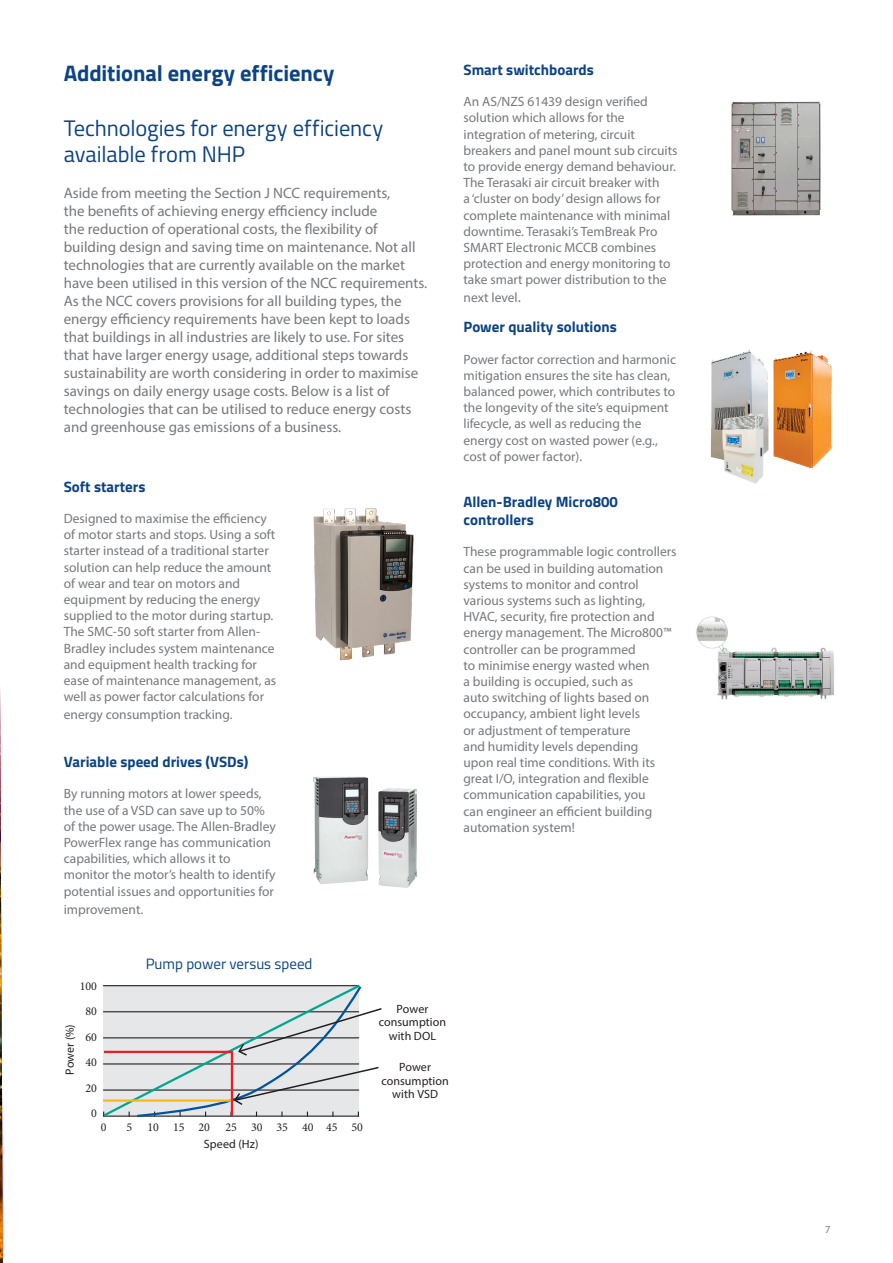
<style>
.page{position:relative;width:893px;height:1263px;background:#fff}
.page>*{position:absolute;margin:0;border:0;box-sizing:border-box;transform-origin:0 0}
.Heading_3_Regular_Blue{font:22.5px/25.5px "Titillium";letter-spacing:-.005em;color:#0c4385}
.Heading_3_Bold_Blue{font:700 22.5px "Titillium";letter-spacing:-.005em;color:#0c4385}
.Body_1_Main{font:15px/18px "Myriad Pro";color:#76787b}
.Heading_4_Bold_Blue{font:700 15px/18px "Titillium";color:#0c4385}
.Heading_4_Bold_Blue-2{font:15px "Titillium";color:#0c4385}
.Body_1_Main-2{font:13.5px/16.2px "Myriad Pro";color:#76787b}
.Body_Copy_headind_9_5_reg{font:12px/13.5px "Myriad Pro";letter-spacing:.005em;color:#231f20;text-align:center}
.t1{font:12px "Minion Pro";color:#231f20}
.t2{font:10.5px "Myriad Pro";color:#76787b}
.s1{font-size:15px}
</style>
<div class="page">
<img style="left:313px;top:508px;width:101px;height:153px">
<img style="left:731px;top:101px;width:90px;height:115px">
<img style="left:313px;top:776px;width:104px;height:112px">
<img style="left:710px;top:349px;width:122px;height:135px">
<svg style="left:103px;top:984px;width:279px;height:134px;background:#d5d7d8"></svg>
<img style="left:0;top:689px;width:3px;height:574px">
<img style="left:696px;top:616px;width:138px;height:84px">
<p class="Heading_3_Bold_Blue" style="left:64px;top:56px;width:272px">Additional energy efficiency</p>
<p class="Heading_3_Regular_Blue" style="left:64px;top:114px;width:321px">Technologies for energy efficiency available from NHP</p>
<p class="Body_1_Main" style="left:64px;top:183px;width:365px">Aside from meeting the Section J NCC requirements,<br>the benefits of achieving energy efficiency include<br>the reduction of operational costs, the flexibility of building design and saving time on maintenance. Not all technologies that are currently available on the market have been utilised in this version of the NCC requirements.<br>As the NCC covers provisions for all building types, the energy efficiency requirements have been kept to loads that buildings in all industries are likely to use. For sites that have larger energy usage, additional steps towards sustainability are worth considering in order to maximise savings on daily energy usage costs. Below is a list of technologies that can be utilised to reduce energy costs and greenhouse gas emissions of a business.</p>
<p class="Heading_4_Bold_Blue" style="left:64px;top:477px;width:83px">Soft starters</p>
<p class="Body_1_Main-2" style="left:64px;top:510px;width:214px">Designed to maximise the efficiency of motor starts and stops. Using a soft starter instead of a traditional starter solution can help reduce the amount of wear and tear on motors and equipment by reducing the energy supplied to the motor during startup.<br>The SMC-50 soft starter from Allen-Bradley includes system maintenance and equipment health tracking for ease of maintenance management, as well as power factor calculations for</p>
<p class="Body_1_Main-2" style="left:64px;top:706px;width:170px">energy consumption tracking.</p>
<p class="Heading_4_Bold_Blue" style="left:64px;top:752px;width:186px">Variable speed drives (VSDs)</p>
<p class="Body_1_Main-2" style="left:64px;top:786px;width:214px">By running motors at lower speeds, the use of a VSD can save up to 50% of the power usage. The Allen-Bradley PowerFlex range has communication capabilities, which allows it to monitor the motor’s health to identify potential issues and opportunities for</p>
<p class="Body_1_Main-2" style="left:64px;top:901px;width:81px">improvement.</p>
<p class="Heading_4_Bold_Blue" style="left:463px;top:60px;width:132px">Smart switchboards</p>
<p class="Body_1_Main-2" style="left:463px;top:93px;width:216px">An AS/NZS 61439 design verified solution which allows for the integration of metering, circuit breakers and panel mount sub circuits to provide energy demand behaviour.<br>The Terasaki air circuit breaker with<br>a ‘cluster on body’ design allows for complete maintenance with minimal downtime. Terasaki’s TemBreak Pro SMART Electronic MCCB combines protection and energy monitoring to take smart power distribution to the</p>
<p class="Body_1_Main-2" style="left:463px;top:290px;width:59px">next level<span class="s1">.</span></p>
<p class="Heading_4_Bold_Blue" style="left:463px;top:317px;width:155px">Power quality solutions</p>
<p class="Body_1_Main-2" style="left:463px;top:351px;width:214px">Power factor correction and harmonic mitigation ensures the site has clean, balanced power, which contributes to the longevity of the site’s equipment lifecycle, as well as reducing the energy cost on wasted power (e.g., cost of power factor).</p>
<p class="Heading_4_Bold_Blue" style="left:463px;top:492px;width:156px">Allen-Bradley Micro800 controllers</p>
<p class="Body_1_Main-2" style="left:463px;top:543px;width:215px">These programmable logic controllers can be used in building automation systems to monitor and control various systems such as lighting,<br>HVAC, security, fire protection and energy management. The Micro800™ controller can be programmed<br>to minimise energy wasted when<br>a building is occupied, such as<br>auto switching of lights based on occupancy, ambient light levels<br>or adjustment of temperature<br>and humidity levels depending<br>upon real time conditions. With its great I/O, integration and flexible communication capabilities, you<br>can engineer an efficient building automation system!</p>
<p class="t1" style="left:80px;top:978px;width:19px">100</p>
<p class="t1" style="left:85px;top:1003px;width:13px">80</p>
<p class="t1" style="left:85px;top:1029px;width:13px">60</p>
<p class="t1" style="left:85px;top:1054px;width:13px">40</p>
<p class="t1" style="left:85px;top:1080px;width:13px">20</p>
<p class="t1" style="left:91px;top:1105px;width:7px">0</p>
<p class="Body_Copy_headind_9_5_reg" style="left:63px;top:1075px;width:52px;rotate:-90deg">Power (%)</p>
<p class="Heading_4_Bold_Blue-2" style="left:146px;top:953px;width:168px">Pump power versus speed</p>
<p class="t1" style="left:101px;top:1119px;width:7px">0</p>
<p class="t1" style="left:126px;top:1119px;width:7px">5</p>
<p class="t1" style="left:147px;top:1119px;width:64px">10 15 20</p>
<p class="t1" style="left:225px;top:1119px;width:139px">25 30 35 40 45 50</p>
<p class="Body_Copy_headind_9_5_reg" style="left:204px;top:1137px;width:56px">Speed (Hz)</p>
<p class="Body_Copy_headind_9_5_reg" style="left:379px;top:1002px;width:69px">Power consumption with DOL</p>
<p class="Body_Copy_headind_9_5_reg" style="left:381px;top:1060px;width:69px">Power consumption with VSD</p>
<p class="t2" style="left:825px;top:1222px;width:7px">7</p>
</div>
